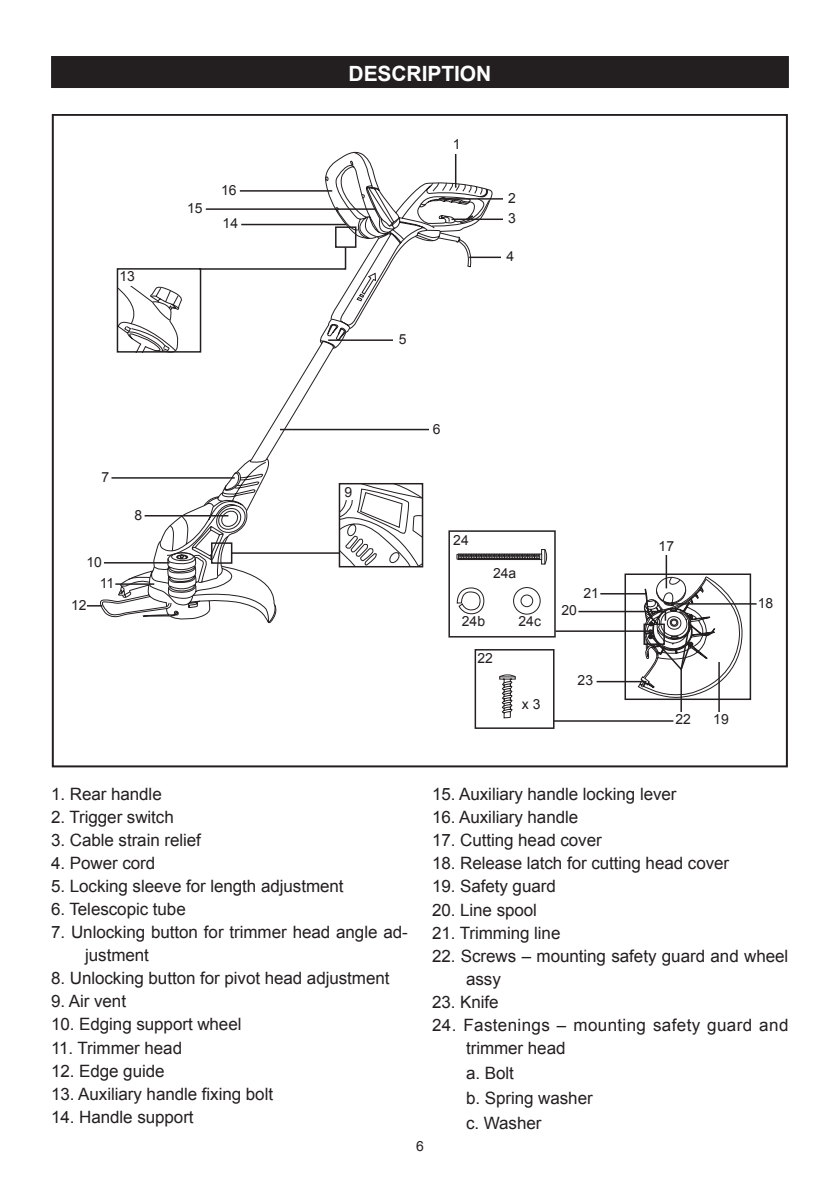
<style>
.page{position:relative;width:840px;height:1191px;background:#fff}
.page>*{position:absolute;margin:0;border:0;box-sizing:border-box;transform-origin:0 0}
.t1{font:700 21px "Arial";letter-spacing:-.005em;color:#fff}
.t2{font:17px/23px "Arial";letter-spacing:-.005em;color:#231f20}
.t3{font:17px/24.4px "Arial";letter-spacing:.02em;color:#231f20}
.t4{font:14px/21.2px "Arial";color:#231f20}
</style>
<div class="page">
<div style="left:51px;top:56px;width:737px;height:32px;background:#231f20"></div>
<hr style="left:438px;top:198px;width:69px;height:2px;background:#231f20">
<div style="left:502px;top:190px;width:17px;height:17px;background:#fff"></div>
<hr style="left:451px;top:218px;width:56px;height:2px;background:#231f20">
<div style="left:502px;top:211px;width:17px;height:17px;background:#fff"></div>
<hr style="left:469px;top:256px;width:36px;height:2px;background:#231f20">
<div style="left:500px;top:249px;width:17px;height:17px;background:#fff"></div>
<svg style="left:87px;top:562px;width:160px;height:54px"></svg>
<svg style="left:119px;top:160px;width:370px;height:438px"></svg>
<div style="left:117px;top:269px;width:17px;height:16px;background:#fff"></div>
<div style="left:338px;top:483px;width:85px;height:84px;border:1px solid #231f20"></div>
<div style="left:117px;top:268px;width:84px;height:84px;border:1px solid #231f20"></div>
<hr style="left:555px;top:630px;width:95px;height:2px;background:#231f20">
<hr style="left:670px;top:603px;width:86px;height:1px;background:#231f20">
<hr style="left:665px;top:546px;width:1px;height:42px;background:#231f20">
<div style="left:657px;top:538px;width:17px;height:17px;background:#fff"></div>
<svg style="left:576px;top:576px;width:166px;height:136px"></svg>
<div style="left:448px;top:530px;width:17px;height:17px;background:#fff"></div>
<svg style="left:455px;top:548px;width:92px;height:17px"></svg>
<svg style="left:456px;top:587px;width:28px;height:28px"></svg>
<svg style="left:513px;top:587px;width:28px;height:28px"></svg>
<svg style="left:499px;top:674px;width:17px;height:45px"></svg>
<hr style="left:553px;top:720px;width:120px;height:1px;background:#231f20">
<div style="left:624px;top:573px;width:126px;height:127px;border:1px solid #231f20"></div>
<div style="left:448px;top:530px;width:107px;height:107px;border:1px solid #231f20"></div>
<div style="left:474px;top:649px;width:80px;height:80px;border:1px solid #231f20"></div>
<p class="t1" style="left:348px;top:59px;width:144px">DESCRIPTION</p>
<p class="t4" style="left:119px;top:266px;width:17px">13</p>
<p class="t4" style="left:187px;top:197px;width:17px">15</p>
<p class="t4" style="left:221px;top:179px;width:17px">16</p>
<p class="t4" style="left:222px;top:213px;width:17px">14</p>
<p class="t4" style="left:452px;top:134px;width:9px">1</p>
<p class="t4" style="left:398px;top:328px;width:9px">5</p>
<p class="t4" style="left:508px;top:188px;width:9px;line-height:20.4px">2<br>3</p>
<p class="t4" style="left:506px;top:246px;width:9px">4</p>
<p class="t4" style="left:101px;top:466px;width:9px">7</p>
<p class="t4" style="left:100px;top:551px;width:16px;text-indent:-14px">10<br>11</p>
<p class="t4" style="left:71px;top:594px;width:17px">12</p>
<p class="t4" style="left:134px;top:504px;width:9px">8</p>
<p class="t4" style="left:344px;top:482px;width:9px">9</p>
<p class="t4" style="left:432px;top:418px;width:9px">6</p>
<p class="t4" style="left:453px;top:529px;width:17px">24</p>
<p class="t4" style="left:493px;top:562px;width:25px">24a</p>
<p class="t4" style="left:461px;top:611px;width:25px">24b</p>
<p class="t4" style="left:518px;top:611px;width:24px">24c</p>
<p class="t4" style="left:477px;top:648px;width:17px">22</p>
<p class="t4" style="left:521px;top:693px;width:20px">x 3</p>
<p class="t4" style="left:583px;top:582px;width:17px">21</p>
<p class="t4" style="left:561px;top:600px;width:17px">20</p>
<p class="t4" style="left:577px;top:670px;width:17px">23</p>
<p class="t4" style="left:658px;top:535px;width:17px">17</p>
<p class="t4" style="left:757px;top:592px;width:17px">18</p>
<p class="t4" style="left:675px;top:709px;width:17px">22</p>
<p class="t4" style="left:713px;top:708px;width:17px">19</p>
<p class="t2" style="left:51px;top:782px;width:112px">1. Rear handle</p>
<p class="t2" style="left:51px;top:805px;width:124px">2. Trigger switch</p>
<p class="t2" style="left:51px;top:828px;width:151px">3. Cable strain relief</p>
<p class="t2" style="left:51px;top:851px;width:106px">4. Power cord</p>
<p class="t2" style="left:51px;top:874px;width:294px">5. Locking sleeve for length adjustment</p>
<p class="t2" style="left:51px;top:897px;width:136px">6. Telescopic tube</p>
<p class="t2" style="left:85px;top:920px;width:324px;text-indent:-34px">7. Unlocking button for trimmer head angle ad&shy;justment</p>
<p class="t2" style="left:51px;top:967px;width:340px">8. Unlocking button for pivot head adjustment</p>
<p class="t2" style="left:51px;top:990px;width:76px">9. Air vent</p>
<p class="t2" style="left:51px;top:1013px;width:192px">10. Edging support wheel</p>
<p class="t2" style="left:51px;top:1036px;width:132px">11. Trimmer head</p>
<p class="t2" style="left:51px;top:1059px;width:115px">12. Edge guide</p>
<p class="t2" style="left:51px;top:1082px;width:223px">13. Auxiliary handle fixing bolt</p>
<p class="t2" style="left:51px;top:1105px;width:144px">14. Handle support</p>
<p class="t4" style="left:416px;top:1135px;width:9px">6</p>
<p class="t2" style="left:432px;top:782px;width:246px">15. Auxiliary handle locking lever</p>
<p class="t2" style="left:432px;top:806px;width:148px">16. Auxiliary handle</p>
<p class="t2" style="left:432px;top:829px;width:171px">17. Cutting head cover</p>
<p class="t2" style="left:432px;top:852px;width:298px">18. Release latch for cutting head cover</p>
<p class="t2" style="left:432px;top:875px;width:125px">19. Safety guard</p>
<p class="t2" style="left:432px;top:898px;width:106px">20. Line spool</p>
<p class="t2" style="left:432px;top:921px;width:130px">21. Trimming line</p>
<p class="t2" style="left:466px;top:944px;width:323px;text-indent:-34px">22. Screws – mounting safety guard and wheel assy</p>
<p class="t2" style="left:432px;top:990px;width:68px">23. Knife</p>
<p class="t3" style="left:466px;top:1013px;width:324px;text-indent:-34px">24. Fastenings – mounting safety guard and trimmer head<br>a. Bolt<br>b. Spring washer<br>c. Washer</p>
</div>
